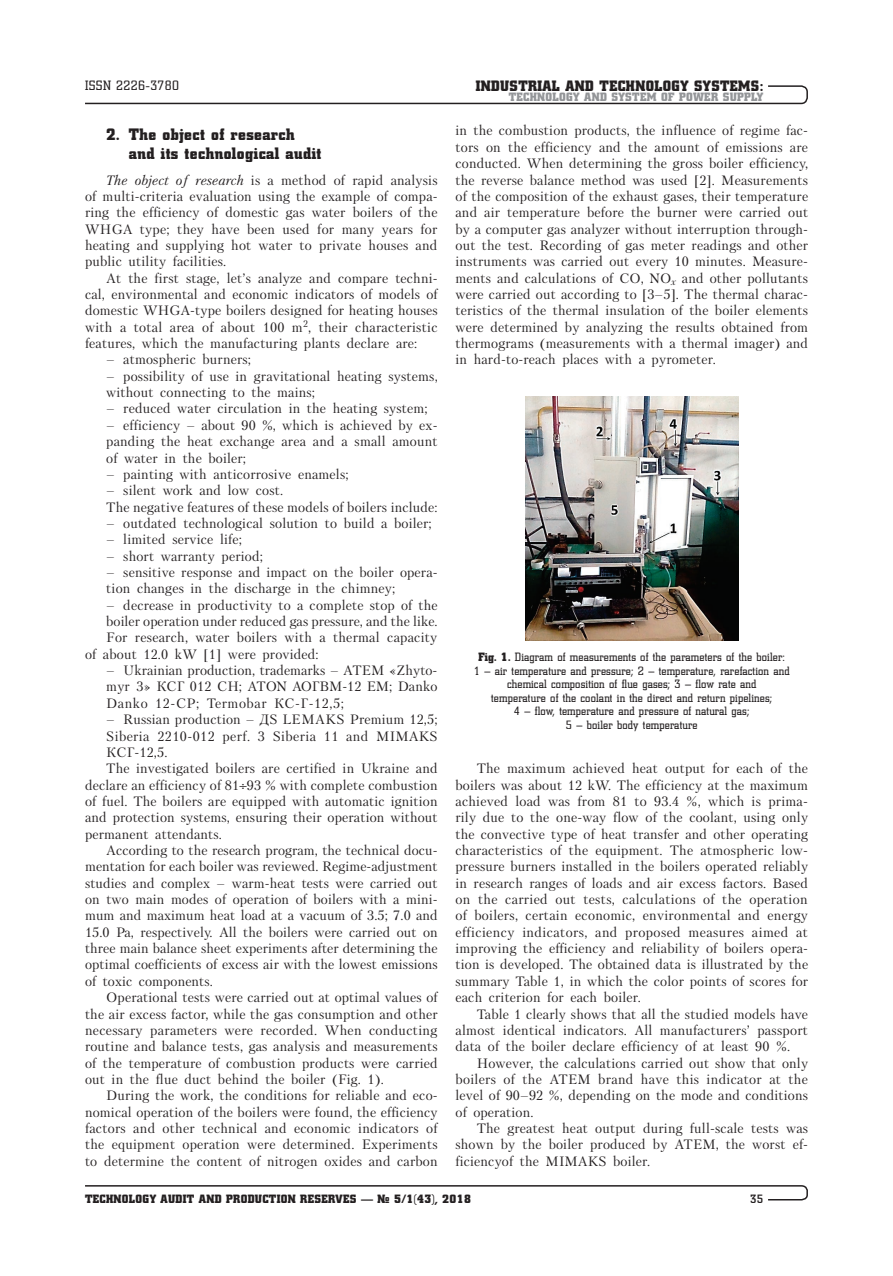
<style>
.page{position:relative;width:893px;height:1276px;background:#fff}
.page>*{position:absolute;margin:0;border:0;box-sizing:border-box;transform-origin:0 0}
.t1{font:16.5px/18.8px "Coliseum Black C";letter-spacing:.025em;color:#231f20}
.t2{font:15px "Coliseum Black C";letter-spacing:.025em;color:#231f20}
.t3{font:13.5px/16.4px "Petersburg C";letter-spacing:.01em;color:#231f20;text-align:justify}
.t4{font:13.5px "Petersburg C";letter-spacing:.03em;color:#231f20}
.t5{font:13.5px "Coliseum C";letter-spacing:.03em;color:#231f20}
.t6{font:12px/13.5px "Coliseum C";letter-spacing:.015em;color:#231f20;text-align:center}
.t7{font:12px "Coliseum Black C";letter-spacing:.025em;color:#231f20}
.t8{font:12px "Coliseum Black C";letter-spacing:.025em;color:#939598}
.t9{font:700 12px "Coliseum C";color:#231f20}
.s1{font-style:italic}
.s2{font-family:"Coliseum Black C"}
</style>
<div class="page">
<svg style="left:85px;top:1185px;width:723px;height:16px"></svg>
<svg style="left:85px;top:85px;width:723px;height:20px"></svg>
<img style="left:525px;top:396px;width:213px;height:244px">
<p class="t5" style="left:85px;top:78px;width:96px">ISSN 2226-3780</p>
<p class="t1" style="left:129px;top:125px;width:194px;text-indent:-23px">2. The object of research and its technological audit</p>
<p class="t3" style="left:85px;top:171px;width:354px;text-indent:21px"><span class="s1">The object of research</span> is a method of rapid analysis of multi-criteria evaluation using the example of compa&shy;ring the efficiency of domestic gas water boilers of the WHGA type; they have been used for many years for heating and supplying hot water to private houses and public utility facilities.</p>
<p class="t3" style="left:85px;top:269px;width:354px;text-indent:21px">At the first stage, let’s analyze and compare techni&shy;cal, environmental and economic indicators of models of domestic WHGA-type boilers designed for heating houses with a total area of about 100 m<sup>2</sup>, their characteristic features, which the manufacturing plants declare are:</p>
<p class="t3" style="left:106px;top:351px;width:146px">– atmospheric burners;</p>
<p class="t3" style="left:106px;top:368px;width:333px">– possibility of use in gravitational heating systems, without connecting to the mains;</p>
<p class="t3" style="left:106px;top:400px;width:323px">– reduced water circulation in the heating system;</p>
<p class="t3" style="left:106px;top:417px;width:333px">– efficiency – about 90 %, which is achieved by ex&shy;panding the heat exchange area and a small amount of water in the boiler;</p>
<p class="t3" style="left:106px;top:466px;width:244px">– painting with anticorrosive enamels;</p>
<p class="t3" style="left:106px;top:482px;width:333px">– silent work and low cost.<br>The negative features of these models of boilers include:</p>
<p class="t3" style="left:106px;top:515px;width:327px">– outdated technological solution to build a boiler;</p>
<p class="t3" style="left:106px;top:531px;width:137px">– limited service life;</p>
<p class="t3" style="left:106px;top:547px;width:158px">– short warranty period;</p>
<p class="t3" style="left:106px;top:564px;width:333px">– sensitive response and impact on the boiler opera&shy;tion changes in the discharge in the chimney;</p>
<p class="t3" style="left:106px;top:596px;width:333px">– decrease in productivity to a complete stop of the</p>
<p class="t3" style="left:106px;top:613px;width:333px">boiler operation under reduced gas pressure, and the like.</p>
<p class="t3" style="left:106px;top:629px;width:333px">For research, water boilers with a thermal capacity</p>
<p class="t3" style="left:85px;top:646px;width:235px">of about 12.0 kW [1] were provided:</p>
<p class="t3" style="left:106px;top:662px;width:333px">– Ukrainian production, trademarks – АТЕМ «Zhyto&shy;myr 3» КСГ 012 СН; АТОN АОГВМ-12 ЕМ; Danko Danko 12-СР; Termobar КС-Г-12,5;</p>
<p class="t3" style="left:106px;top:711px;width:333px">– Russian production – ДS LEMAKS Premium 12,5;</p>
<p class="t4" style="left:106px;top:728px;width:333px">Siberia 2210-012 perf. 3 Siberia 11 and MIMAKS</p>
<p class="t3" style="left:106px;top:744px;width:63px">КСГ-12,5.</p>
<p class="t3" style="left:106px;top:760px;width:333px">The investigated boilers are certified in Ukraine and</p>
<p class="t3" style="left:85px;top:776px;width:354px">declare an efficiency of 81 93 % with complete combustion</p>
<p class="t3" style="left:85px;top:793px;width:354px">of fuel. The boilers are equipped with automatic ignition</p>
<p class="t3" style="left:85px;top:809px;width:354px">and protection systems, ensuring their operation without</p>
<p class="t3" style="left:85px;top:825px;width:138px">permanent attendants.</p>
<p class="t3" style="left:106px;top:842px;width:333px">According to the research program, the technical docu-</p>
<p class="t3" style="left:85px;top:858px;width:354px">mentation for each boiler was reviewed. Regime-adjustment</p>
<p class="t3" style="left:85px;top:874px;width:354px">studies and complex – warm-heat tests were carried out</p>
<p class="t3" style="left:85px;top:891px;width:354px">on two main modes of operation of boilers with a mini-</p>
<p class="t3" style="left:85px;top:907px;width:354px">mum and maximum heat load at a vacuum of 3.5; 7.0 and</p>
<p class="t3" style="left:85px;top:923px;width:354px">15.0 Pa, respectively. All the boilers were carried out on</p>
<p class="t3" style="left:85px;top:940px;width:354px">three main balance sheet experiments after determining the</p>
<p class="t3" style="left:85px;top:956px;width:354px">optimal coefficients of excess air with the lowest emissions</p>
<p class="t3" style="left:85px;top:972px;width:129px">of toxic components.</p>
<p class="t3" style="left:106px;top:989px;width:333px">Operational tests were carried out at optimal values of</p>
<p class="t3" style="left:85px;top:1005px;width:354px">the air excess factor, while the gas consumption and other</p>
<p class="t3" style="left:85px;top:1022px;width:354px">necessary parameters were recorded. When conducting</p>
<p class="t3" style="left:85px;top:1038px;width:354px">routine and balance tests, gas analysis and measurements</p>
<p class="t3" style="left:85px;top:1054px;width:354px">of the temperature of combustion products were carried</p>
<p class="t3" style="left:85px;top:1071px;width:300px">out in the flue duct behind the boiler (Fig. 1).</p>
<p class="t3" style="left:106px;top:1087px;width:333px">During the work, the conditions for reliable and eco-</p>
<p class="t3" style="left:85px;top:1103px;width:354px">nomical operation of the boilers were found, the efficiency</p>
<p class="t3" style="left:85px;top:1120px;width:354px">factors and other technical and economic indicators of</p>
<p class="t3" style="left:85px;top:1136px;width:354px">the equipment operation were determined. Experiments</p>
<p class="t3" style="left:85px;top:1152px;width:354px">to determine the content of nitrogen oxides and carbon</p>
<p class="t2" style="left:476px;top:77px;width:289px">INDUSTRIAL AND TECHNOLOGY SYSTEMS:</p>
<p class="t8" style="left:509px;top:90px;width:256px">TECHNOLOGY AND SYSTEM OF POWER SUPPLY</p>
<p class="t3" style="left:455px;top:122px;width:354px">in the combustion products, the influence of regime fac&shy;tors on the efficiency and the amount of emissions are conducted. When determining the gross boiler efficiency, the reverse balance method was used [2]. Measurements of the composition of the exhaust gases, their temperature and air temperature before the burner were carried out by a computer gas analyzer without interruption through&shy;out the test. Recording of gas meter readings and other instruments was carried out every 10 minutes. Measure&shy;ments and calculations of CO, NO<sub>x</sub> and other pollutants were carried out according to [3–5]. The thermal charac&shy;teristics of the thermal insulation of the boiler elements were determined by analyzing the results obtained from thermograms (measurements with a thermal imager) and in hard-to-reach places with a pyrometer.</p>
<p class="t6" style="left:474px;top:650px;width:317px"><span class="s2">Fig. 1.</span> Diagram of measurements of the parameters of the boiler:<br>1 – air temperature and pressure; 2 – temperature, rarefaction and chemical composition of flue gases; 3 – flow rate and<br>temperature of the coolant in the direct and return pipelines;<br>4 – flow, temperature and pressure of natural gas;<br>5 – boiler body temperature</p>
<p class="t3" style="left:455px;top:760px;width:354px;text-align:left;text-indent:21px">The maximum achieved heat output for each of the boilers was about 12 kW. The efficiency at the maximum achieved load was from 81 to 93.4 %, which is prima&shy;rily due to the one-way flow of the coolant, using only the convective type of heat transfer and other operating characteristics of the equipment. The atmospheric low&shy;pressure burners installed in the boilers operated reliably in research ranges of loads and air excess factors. Based on the carried out tests, calculations of the operation of boilers, certain economic, environmental and energy efficiency indicators, and proposed measures aimed at improving the efficiency and reliability of boilers opera&shy;tion is developed. The obtained data is illustrated by the summary Table 1, in which the color points of scores for each criterion for each boiler.</p>
<p class="t3" style="left:455px;top:1005px;width:354px;text-indent:21px">Table 1 clearly shows that all the studied models have almost identical indicators. All manufacturers’ passport data of the boiler declare efficiency of at least 90 %.</p>
<p class="t3" style="left:455px;top:1054px;width:354px;text-indent:21px">However, the calculations carried out show that only boilers of the ATEM brand have this indicator at the level of 90–92 %, depending on the mode and conditions of operation.</p>
<p class="t3" style="left:455px;top:1120px;width:354px;text-indent:21px">The greatest heat output during full-scale tests was shown by the boiler produced by ATEM, the worst ef&shy;ficiencyof the MIMAKS boiler.</p>
<p class="t7" style="left:85px;top:1191px;width:387px">TECHNOLOGY AUDIT AND PRODUCTION RESERVES — № 5/1(43), 2018</p>
<p class="t9" style="left:750px;top:1191px;width:14px">35</p>
</div>
